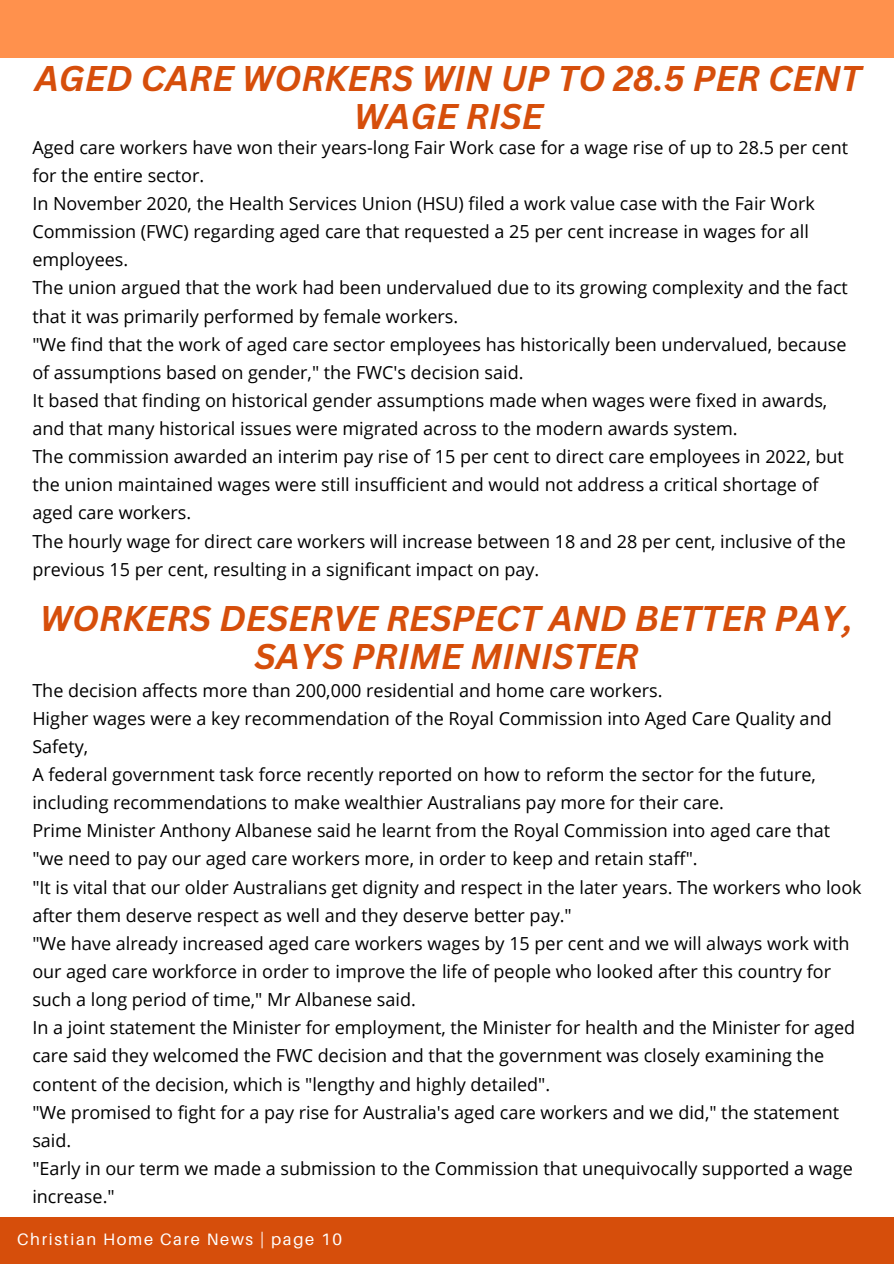
<style>
.page{position:relative;width:894px;height:1264px;background:#fff}
.page>*{position:absolute;margin:0;border:0;box-sizing:border-box;transform-origin:0 0}
.t1{font:italic 700 34.8px/38.2px "Canva Sans";color:#d64e0b;text-align:center}
.t2{font:18px/28px "Open Sans";color:#000}
.t3{font:16.5px "Aileron";letter-spacing:.1em;color:#fff}
</style>
<div class="page">
<div style="left:0;top:1217px;width:893px;height:46px;background:#d64e0b"></div>
<div style="left:0;top:0;width:893px;height:57px;background:#ff914d"></div>
<h1 class="t1" style="left:35px;top:58px;width:828px">AGED CARE WORKERS WIN UP TO 28.5 PER CENT<br>WAGE RISE</h1>
<p class="t2" style="left:32px;top:133px;width:817px">Aged care workers have won their years-long Fair Work case for a wage rise of up to 28.5 per cent for the entire sector.<br>In November 2020, the Health Services Union (HSU) filed a work value case with the Fair Work Commission (FWC) regarding aged care that requested a 25 per cent increase in wages for all employees.<br>The union argued that the work had been undervalued due to its growing complexity and the fact that it was primarily performed by female workers.<br>"We find that the work of aged care sector employees has historically been undervalued, because of assumptions based on gender," the FWC's decision said.<br>It based that finding on historical gender assumptions made when wages were fixed in awards, and that many historical issues were migrated across to the modern awards system.<br>The commission awarded an interim pay rise of 15 per cent to direct care employees in 2022, but the union maintained wages were still insufficient and would not address a critical shortage of aged care workers.<br>The hourly wage for direct care workers will increase between 18 and 28 per cent, inclusive of the previous 15 per cent, resulting in a significant impact on pay.</p>
<h1 class="t1" style="left:40px;top:598px;width:814px">WORKERS DESERVE RESPECT AND BETTER PAY,<br>SAYS PRIME MINISTER</h1>
<p class="t2" style="left:32px;top:675px;width:830px">The decision affects more than 200,000 residential and home care workers.<br>Higher wages were a key recommendation of the Royal Commission into Aged Care Quality and Safety,<br>A federal government task force recently reported on how to reform the sector for the future, including recommendations to make wealthier Australians pay more for their care.<br>Prime Minister Anthony Albanese said he learnt from the Royal Commission into aged care that "we need to pay our aged care workers more, in order to keep and retain staff".<br>"It is vital that our older Australians get dignity and respect in the later years. The workers who look after them deserve respect as well and they deserve better pay."<br>"We have already increased aged care workers wages by 15 per cent and we will always work with our aged care workforce in order to improve the life of people who looked after this country for such a long period of time," Mr Albanese said.<br>In a joint statement the Minister for employment, the Minister for health and the Minister for aged care said they welcomed the FWC decision and that the government was closely examining the content of the decision, which is "lengthy and highly detailed".<br>"We promised to fight for a pay rise for Australia's aged care workers and we did," the statement said.<br>"Early in our term we made a submission to the Commission that unequivocally supported a wage increase."</p>
<p class="t3" style="left:17px;top:1229px;width:326px">Christian Home Care News | page 10</p>
</div>
